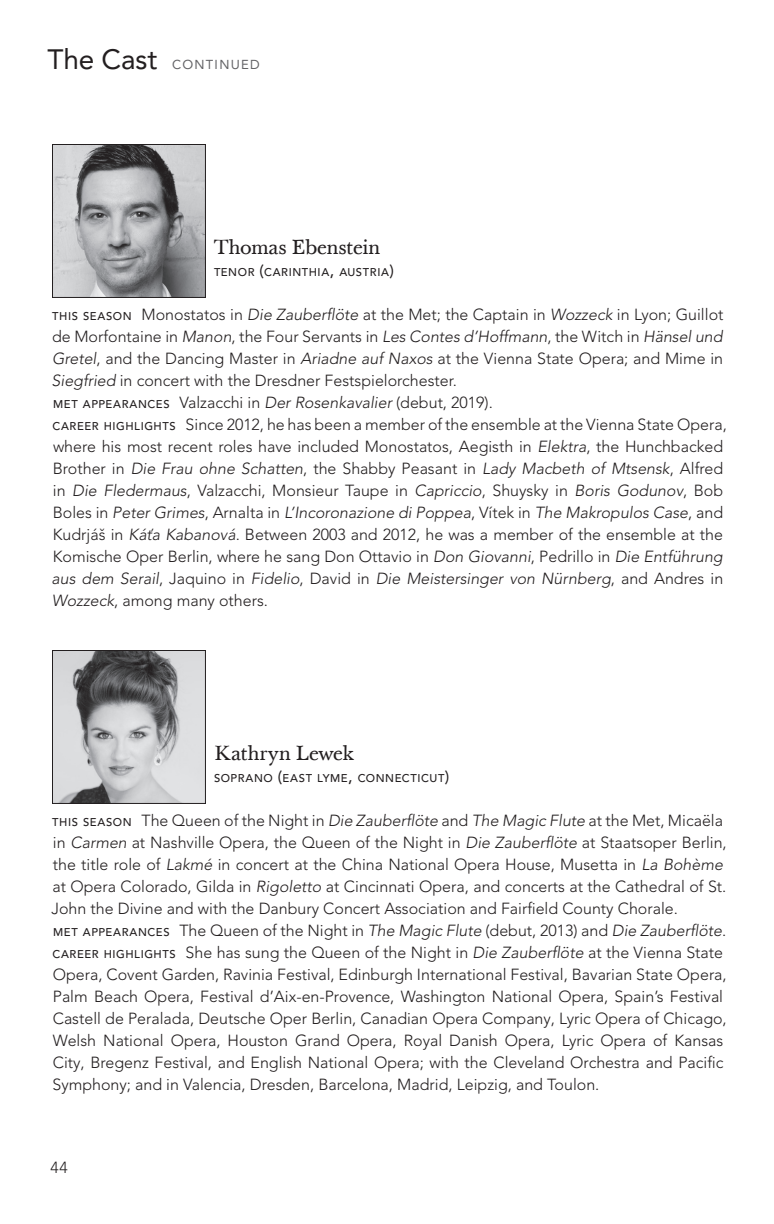
<style>
.page{position:relative;width:774px;height:1224px;background:#fff}
.page>*{position:absolute;margin:0;border:0;box-sizing:border-box;transform-origin:0 0}
.t1{font:20px "Baskerville Ten";letter-spacing:-.01em;color:#231f20}
.t2{font:300 16px/22px "Avenir LT Pro";color:#231f20}
.t3{font:13px "Avenir LT Pro";letter-spacing:.1em;color:#636366}
.t4{font:500 11.2px "Avenir LT Pro";letter-spacing:.05em;color:#231f20}
.s1{font-size:28px;color:#231f20}
.s2{font-size:16px}
.s3{font-weight:500;font-size:11.2px}
.s4{font-style:italic}
</style>
<div class="page">
<img style="left:54px;top:652px;width:150px;height:150px">
<div style="left:52px;top:650px;width:154px;height:154px;border:1px solid #231f20"></div>
<img style="left:54px;top:146px;width:150px;height:150px">
<div style="left:52px;top:144px;width:154px;height:154px;border:1px solid #231f20"></div>
<p class="t3" style="left:48px;top:57px;width:214px"><span class="s1">The Cast</span> CONTINUED</p>
<p class="t1" style="left:214px;top:235px;width:168px">Thomas Ebenstein</p>
<p class="t4" style="left:214px;top:265px;width:181px">TENOR <span class="s2">(</span>CARINTHIA<span class="s2">,</span> AUSTRIA<span class="s2">)</span></p>
<p class="t2" style="left:52px;top:304px;width:677px"><span class="s3">THIS SEASON</span> Monostatos in <span class="s4">Die Zauberflöte</span> at the Met; the Captain in <span class="s4">Wozzeck</span> in Lyon; Guillot de Morfontaine in <span class="s4">Manon</span>, the Four Servants in <span class="s4">Les Contes d’Hoffmann</span>, the Witch in <span class="s4">Hänsel und Gretel</span>, and the Dancing Master in <span class="s4">Ariadne auf Naxos</span> at the Vienna State Opera; and Mime in <span class="s4">Siegfried</span> in concert with the Dresdner Festspielorchester.<br><span class="s3">MET APPEARANCES</span> Valzacchi in <span class="s4">Der Rosenkavalier</span> (debut, 2019).<br><span class="s3">CAREER HIGHLIGHTS</span> Since 2012, he has been a member of the ensemble at the Vienna State Opera, where his most recent roles have included Monostatos, Aegisth in <span class="s4">Elektra</span>, the Hunchbacked Brother in <span class="s4">Die Frau ohne Schatten</span>, the Shabby Peasant in <span class="s4">Lady Macbeth of Mtsensk</span>, Alfred in <span class="s4">Die Fledermaus</span>, Valzacchi, Monsieur Taupe in <span class="s4">Capriccio</span>, Shuysky in <span class="s4">Boris Godunov</span>, Bob Boles in <span class="s4">Peter Grimes</span>, Arnalta in <span class="s4">L’Incoronazione di Poppea</span>, Vítek in <span class="s4">The Makropulos Case</span>, and Kudrjáš in <span class="s4">Káťa Kabanová</span>. Between 2003 and 2012, he was a member of the ensemble at the Komische Oper Berlin, where he sang Don Ottavio in <span class="s4">Don Giovanni</span>, Pedrillo in <span class="s4">Die Entführung aus dem Serail</span>, Jaquino in <span class="s4">Fidelio</span>, David in <span class="s4">Die Meistersinger von Nürnberg</span>, and Andres in <span class="s4">Wozzeck</span>, among many others.</p>
<p class="t1" style="left:214px;top:741px;width:142px">Kathryn Lewek</p>
<p class="t4" style="left:214px;top:771px;width:237px">SOPRANO <span class="s2">(</span>EAST LYME<span class="s2">,</span> CONNECTICUT<span class="s2">)</span></p>
<p class="t2" style="left:51px;top:810px;width:677px"><span class="s3">THIS SEASON</span> The Queen of the Night in <span class="s4">Die Zauberflöte</span> and <span class="s4">The Magic Flute</span> at the Met, Micaëla in <span class="s4">Carmen</span> at Nashville Opera, the Queen of the Night in <span class="s4">Die Zauberflöte</span> at Staatsoper Berlin, the title role of <span class="s4">Lakmé</span> in concert at the China National Opera House, Musetta in <span class="s4">La Bohème </span>at Opera Colorado, Gilda in <span class="s4">Rigoletto</span> at Cincinnati Opera, and concerts at the Cathedral of St.<br>John the Divine and with the Danbury Concert Association and Fairfield County Chorale.<br><span class="s3">MET APPEARANCES</span> The Queen of the Night in <span class="s4">The Magic Flute</span> (debut, 2013) and <span class="s4">Die Zauberflöte</span>.<br><span class="s3">CAREER HIGHLIGHTS</span> She has sung the Queen of the Night in <span class="s4">Die Zauberflöte</span> at the Vienna State Opera, Covent Garden, Ravinia Festival, Edinburgh International Festival, Bavarian State Opera, Palm Beach Opera, Festival d’Aix-en-Provence, Washington National Opera, Spain’s Festival Castell de Peralada, Deutsche Oper Berlin, Canadian Opera Company, Lyric Opera of Chicago, Welsh National Opera, Houston Grand Opera, Royal Danish Opera, Lyric Opera of Kansas City, Bregenz Festival, and English National Opera; with the Cleveland Orchestra and Pacific Symphony; and in Valencia, Dresden, Barcelona, Madrid, Leipzig, and Toulon.</p>
<p class="t2" style="left:51px;top:1156px;width:19px">44</p>
</div>
